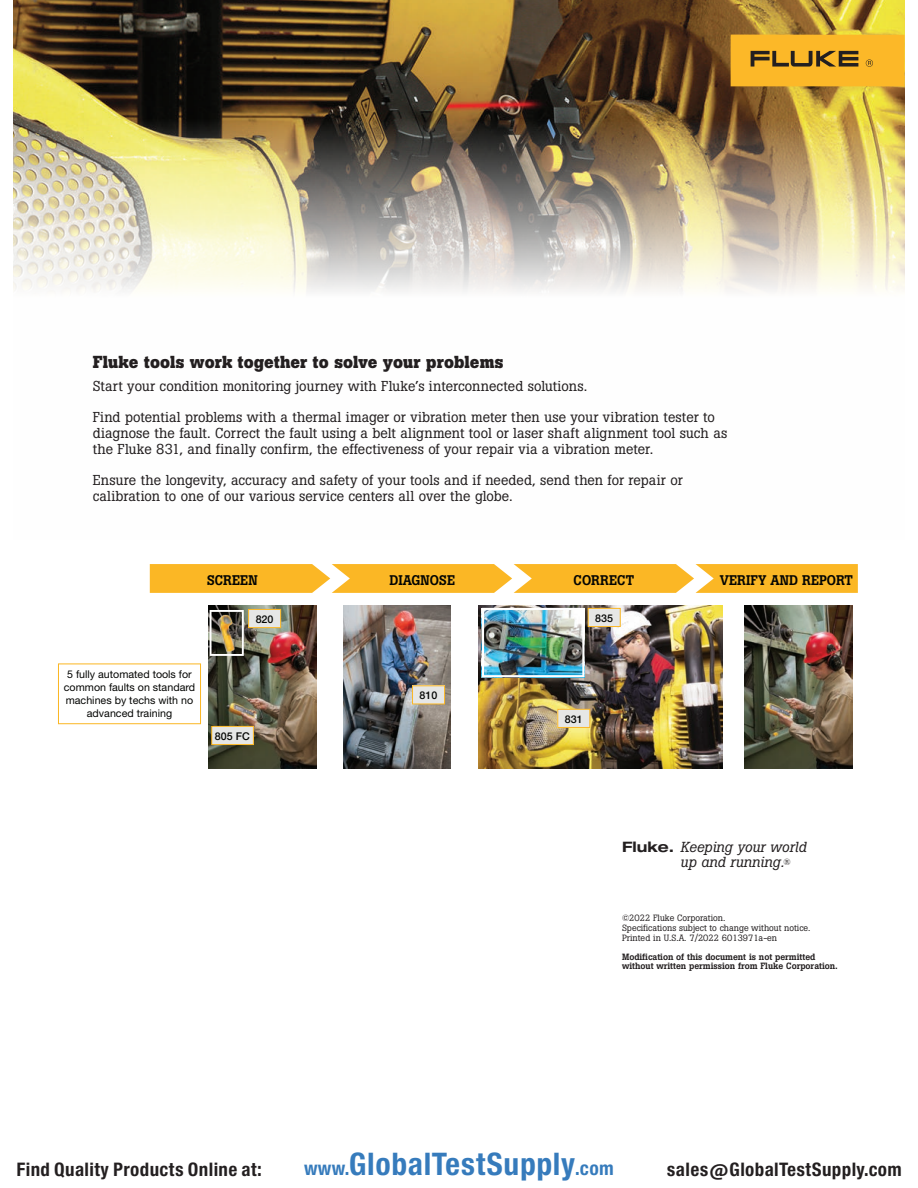
<style>
.page{position:relative;width:918px;height:1188px;background:#fff}
.page>*{position:absolute;margin:0;border:0;box-sizing:border-box;transform-origin:0 0}
.t1{font:29.7px "Europa Gro Nr 2 SBOP Bol Con";letter-spacing:.02em;color:#367bbc}
.t2{font:17.85px "Europa Gro Nr 2 SBOP Bol Con";letter-spacing:.02em;color:#231f20}
.t3{font:700 17.25px "Boton Pro";letter-spacing:.005em;color:#231f20}
.t4{font:italic 14.4px/14.4px "Boton Pro";color:#231f20}
.t5{font:14.25px/15.8px "Boton Pro";letter-spacing:.005em;color:#231f20}
.t6{font:500 13.95px "Boton Pro";color:#040503}
.t7{font:10.65px/12.8px "Helvetica Neue LT Pro";color:#040503;text-align:center}
.t8{font:500 10.65px "Helvetica Neue LT Pro";color:#040503}
.t9{font:9px/9.8px "Boton Pro";color:#231f20}
.t10{font:500 9px/9.8px "Boton Pro";letter-spacing:-.005em;color:#231f20}
.s1{font-family:"Helvetica Neue LT Pro";font-weight:700;font-style:normal;font-stretch:expanded}
.s2{font-style:normal;font-size:9px}
.s3{font-size:18.3px}
</style>
<div class="page">
<img style="left:14px;top:0;width:890px;height:292px">
<svg style="left:150px;top:564px;width:708px;height:29px;background:#fbbd38"></svg>
<img style="left:209px;top:606px;width:108px;height:162px">
<svg style="left:210px;top:610px;width:34px;height:46px"></svg>
<img style="left:214px;top:612px;width:24px;height:43px">
<img style="left:745px;top:606px;width:108px;height:162px">
<img style="left:343px;top:606px;width:107px;height:162px">
<img style="left:479px;top:606px;width:244px;height:162px">
<div style="left:58px;top:663px;width:143px;height:61px;border:1px solid #fbb725"></div>
<img style="left:482px;top:608px;width:102px;height:69px">
<div style="left:249px;top:609px;width:32px;height:19px;background:#e6e7e6"></div>
<div style="left:248px;top:609px;width:33px;height:19px;border:1px solid #fbb725"></div>
<div style="left:212px;top:726px;width:41px;height:19px;background:#e6e7e6"></div>
<div style="left:211px;top:726px;width:43px;height:19px;border:1px solid #fbb725"></div>
<div style="left:413px;top:686px;width:32px;height:18px;background:#e6e7e6"></div>
<div style="left:412px;top:686px;width:33px;height:18px;border:1px solid #fbb725"></div>
<div style="left:588px;top:608px;width:32px;height:19px;background:#e6e7e6"></div>
<div style="left:588px;top:608px;width:33px;height:19px;border:1px solid #fbb725"></div>
<div style="left:558px;top:709px;width:32px;height:18px;background:#e6e7e6"></div>
<div style="left:558px;top:709px;width:32px;height:19px;border:1px solid #fbb725"></div>
<div style="left:731px;top:35px;width:173px;height:51px;background:#fcb828"></div>
<svg style="left:751px;top:51px;width:107px;height:16px"></svg>
<svg style="left:866px;top:59px;width:7px;height:8px"></svg>
<p class="t3" style="left:93px;top:351px;width:412px">Fluke tools work together to solve your problems</p>
<p class="t5" style="left:93px;top:378px;width:496px">Start your condition monitoring journey with Fluke’s interconnected solutions.</p>
<p class="t5" style="left:93px;top:409px;width:636px">Find potential problems with a thermal imager or vibration meter then use your vibration tester to diagnose the fault. Correct the fault using a belt alignment tool or laser shaft alignment tool such as the Fluke 831, and finally confirm, the effectiveness of your repair via a vibration meter.</p>
<p class="t5" style="left:93px;top:472px;width:591px">Ensure the longevity, accuracy and safety of your tools and if needed, send then for repair or calibration to one of our various service centers all over the globe.</p>
<p class="t6" style="left:207px;top:571px;width:52px">SCREEN</p>
<p class="t6" style="left:389px;top:571px;width:67px">DIAGNOSE</p>
<p class="t6" style="left:574px;top:571px;width:62px">CORRECT</p>
<p class="t6" style="left:720px;top:571px;width:135px">VERIFY AND REPORT</p>
<p class="t7" style="left:64px;top:668px;width:133px">5 fully automated tools for common faults on standard machines by techs with no advanced training</p>
<p class="t8" style="left:256px;top:613px;width:19px">820</p>
<p class="t8" style="left:215px;top:730px;width:36px">805 FC</p>
<p class="t8" style="left:420px;top:689px;width:19px">810</p>
<p class="t8" style="left:595px;top:612px;width:19px">835</p>
<p class="t8" style="left:565px;top:712px;width:19px">831</p>
<p class="t4" style="left:681px;top:840px;width:127px;text-indent:-58px"><span class="s1">Fluke.</span> Keeping your world up and running.<span class="s2">®</span></p>
<p class="t9" style="left:622px;top:913px;width:190px">©2022 Fluke Corporation.<br>Specifications subject to change without notice.<br>Printed in U.S.A. 7/2022 6013971a-en</p>
<p class="t10" style="left:622px;top:952px;width:217px">Modification of this document is not permitted without written permission from Fluke Corporation.</p>
<p class="t2" style="left:16px;top:1159px;width:247px">Find Quality Products Online at:</p>
<h1 class="t1" style="left:304px;top:1147px;width:311px"><span class="s3">www.</span>GlobalTestSupply<span class="s3">.com</span></h1>
<p class="t2" style="left:667px;top:1159px;width:236px">sales@GlobalTestSupply.com</p>
</div>
